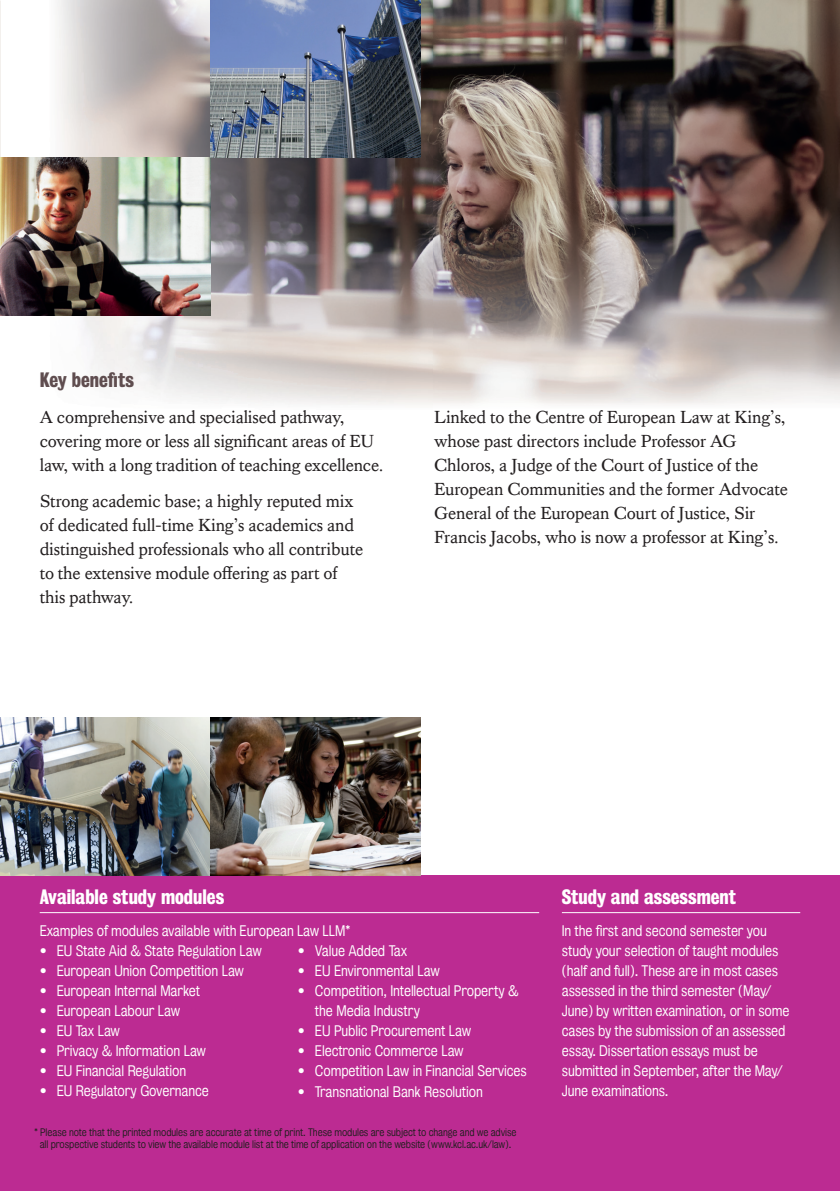
<style>
.page{position:relative;width:840px;height:1191px;background:#fff}
.page>*{position:absolute;margin:0;border:0;box-sizing:border-box;transform-origin:0 0}
.t1{font:19px "Kings Bureau Grot Three Seven";color:#fff}
.t2{font:19px "Kings Bureau Grot Three Seven";color:#5f4d4f}
.t3{font:18px/24px "Kings Caslon Text";letter-spacing:-.01em;color:#231f20}
.t4{font:14px/20px "Kings Bureau Grot Five One";letter-spacing:-.01em;color:#fff}
.t5{font:10px/12px "Kings Bureau Grot Five One";letter-spacing:-.01em;color:#231f20;text-align:center}
</style>
<div class="page">
<img style="left:432px;top:0;width:407px;height:402px">
<img style="left:0;top:0;width:432px;height:408px">
<div style="left:0;top:875px;width:839px;height:316px;background:#bc2b92"></div>
<hr style="left:40px;top:912px;width:499px;height:1px;background:#fff">
<img style="left:0;top:158px;width:210px;height:157px">
<hr style="left:561px;top:912px;width:238px;height:1px;background:#fff">
<img style="left:0;top:0;width:1px;height:158px">
<img style="left:210px;top:0;width:210px;height:158px">
<img style="left:0;top:717px;width:210px;height:158px">
<img style="left:210px;top:717px;width:210px;height:158px">
<h1 class="t2" style="left:40px;top:369px;width:96px">Key benefits</h1>
<p class="t3" style="left:40px;top:405px;width:345px">A comprehensive and specialised pathway, covering more or less all significant areas of EU law, with a long tradition of teaching excellence.</p>
<p class="t3" style="left:40px;top:489px;width:325px">Strong academic base; a highly reputed mix of dedicated full-time King’s academics and distinguished professionals who all contribute to the extensive module offering as part of this pathway.</p>
<p class="t3" style="left:434px;top:405px;width:355px">Linked to the Centre of European Law at King’s, whose past directors include Professor AG Chloros, a Judge of the Court of Justice of the European Communities and the former Advocate General of the European Court of Justice, Sir Francis Jacobs, who is now a professor at King’s.</p>
<h1 class="t1" style="left:40px;top:886px;width:186px">Available study modules</h1>
<p class="t4" style="left:40px;top:921px;width:312px">Examples of modules available with European Law LLM*</p>
<p class="t4" style="left:40px;top:941px;width:224px">• EU State Aid &amp; State Regulation Law</p>
<p class="t4" style="left:40px;top:961px;width:206px">• European Union Competition Law</p>
<p class="t4" style="left:40px;top:981px;width:162px">• European Internal Market</p>
<p class="t4" style="left:40px;top:1001px;width:142px">• European Labour Law</p>
<p class="t4" style="left:40px;top:1021px;width:82px">• EU Tax Law</p>
<p class="t4" style="left:40px;top:1041px;width:168px">• Privacy &amp; Information Law</p>
<p class="t4" style="left:40px;top:1061px;width:148px">• EU Financial Regulation</p>
<p class="t4" style="left:40px;top:1081px;width:171px">• EU Regulatory Governance</p>
<p class="t4" style="left:298px;top:941px;width:111px">• Value Added Tax</p>
<p class="t4" style="left:298px;top:961px;width:143px">• EU Environmental Law</p>
<p class="t4" style="left:315px;top:981px;width:205px;text-indent:-17px">• Competition, Intellectual Property &amp; the Media Industry</p>
<p class="t4" style="left:298px;top:1021px;width:175px">• EU Public Procurement Law</p>
<p class="t4" style="left:298px;top:1041px;width:167px">• Electronic Commerce Law</p>
<p class="t4" style="left:298px;top:1061px;width:230px">• Competition Law in Financial Services</p>
<p class="t4" style="left:298px;top:1081px;width:186px">• Transnational Bank Resolution</p>
<p class="t5" style="left:34px;top:1126px;width:484px">* Please note that the printed modules are accurate at time of print. These modules are subject to change and we advise all prospective students to view the available module list at the time of application on the website (www.kcl.ac.uk/law).</p>
<h1 class="t1" style="left:561px;top:886px;width:176px">Study and assessment</h1>
<p class="t4" style="left:561px;top:921px;width:229px">In the first and second semester you study your selection of taught modules (half and full). These are in most cases assessed in the third semester (May/ June) by written examination, or in some cases by the submission of an assessed essay. Dissertation essays must be submitted in September, after the May/ June examinations.</p>
</div>
